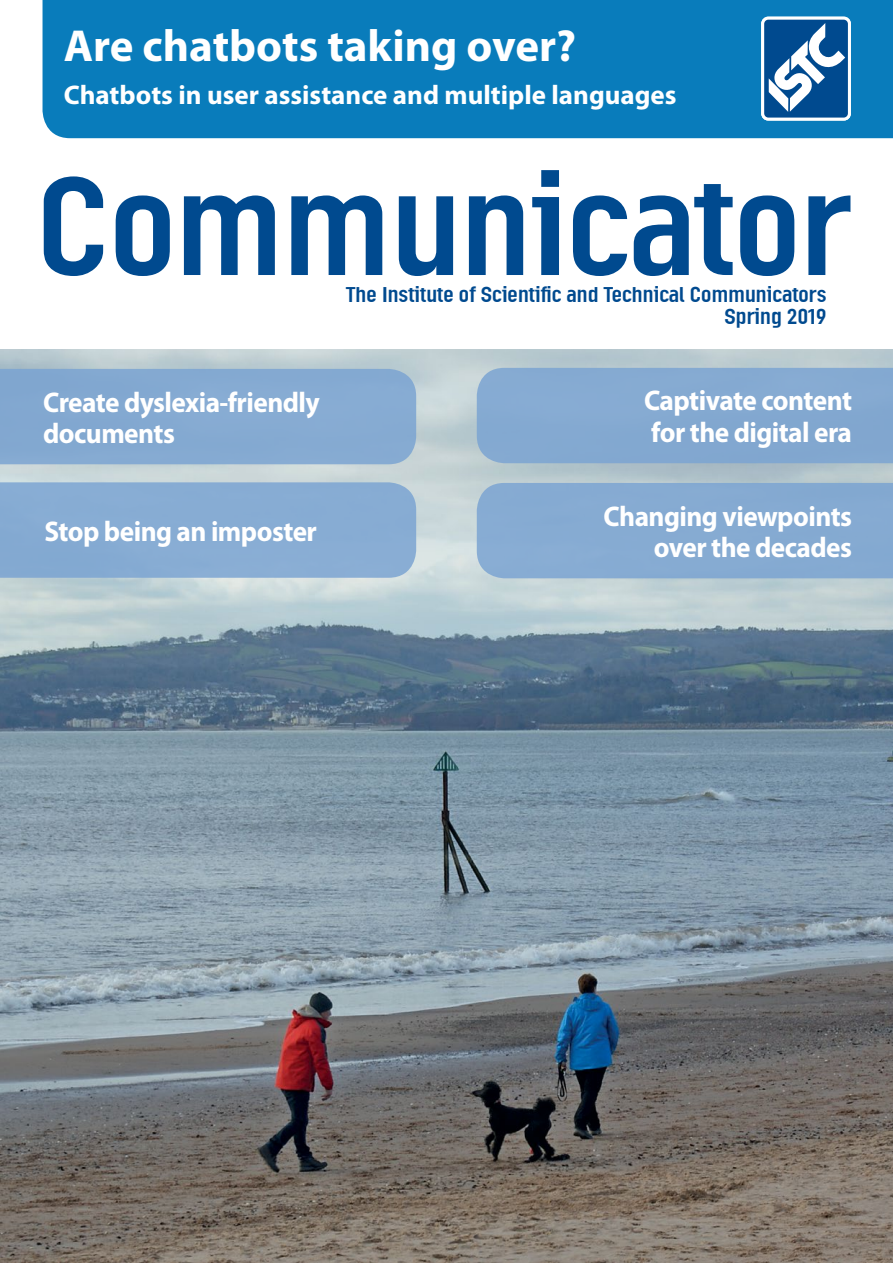
<style>
.page{position:relative;width:893px;height:1263px;background:#fff}
.page>*{position:absolute;margin:0;border:0;box-sizing:border-box;transform-origin:0 0}
.CoverHeadline{font:141px "Linotype Ordinar";letter-spacing:-.01em;color:#004a8f}
.CoverStrapLarge{font:700 45px "Myriad Pro";color:#fff}
.CoverStrapSmall_Feat{font:700 28.5px/31.5px "Myriad Pro";letter-spacing:-.02em;color:#fff;scale:.96 1}
.CoverStrapSmall_Feat-2{font:700 27px "Myriad Pro";color:#fff}
.CoverSubHeadline{font:21.75px "Linotype Ordinar";letter-spacing:-.005em;color:#004a8f}
</style>
<div class="page">
<img style="left:0;top:350px;width:893px;height:913px">
<div style="left:43px;top:0;width:850px;height:138px;background:#097cbb"></div>
<div style="left:477px;top:368px;width:416px;height:95px;background:#84a9d1"></div>
<div style="left:0;top:369px;width:416px;height:95px;background:#85aad1"></div>
<div style="left:477px;top:483px;width:416px;height:95px;background:#86abd2"></div>
<div style="left:0;top:482px;width:416px;height:96px;background:#87acd3"></div>
<div style="left:763px;top:18px;width:86px;height:101px;background:#004a8f;border-radius:6px"></div>
<svg style="left:768px;top:23px;width:77px;height:89px"></svg>
<div style="left:761px;top:17px;width:90px;height:104px;border:3px solid #fff;border-radius:6px"></div>
<p class="CoverStrapLarge" style="left:64px;top:17px;width:514px">Are chatbots taking over?</p>
<p class="CoverStrapSmall_Feat-2" style="left:64px;top:77px;width:614px">Chatbots in user assistance and multiple languages</p>
<p class="CoverHeadline" style="left:36px;top:142px;width:817px">Communicator</p>
<p class="CoverStrapSmall_Feat" style="left:43px;top:385px;width:290px">Create dyslexia-friendly documents</p>
<p class="CoverStrapSmall_Feat" style="left:44px;top:514px;width:285px">Stop being an imposter</p>
<p class="CoverSubHeadline" style="left:346px;top:281px;width:482px">The Institute of Scientific and Technical Communicators</p>
<p class="CoverSubHeadline" style="left:724px;top:304px;width:104px">Spring 2019</p>
<p class="CoverStrapSmall_Feat" style="left:644px;top:384px;width:218px">Captivate content for the digital era</p>
<p class="CoverStrapSmall_Feat" style="left:604px;top:499px;width:260px;text-align:right">Changing viewpoints over the decades</p>
</div>
